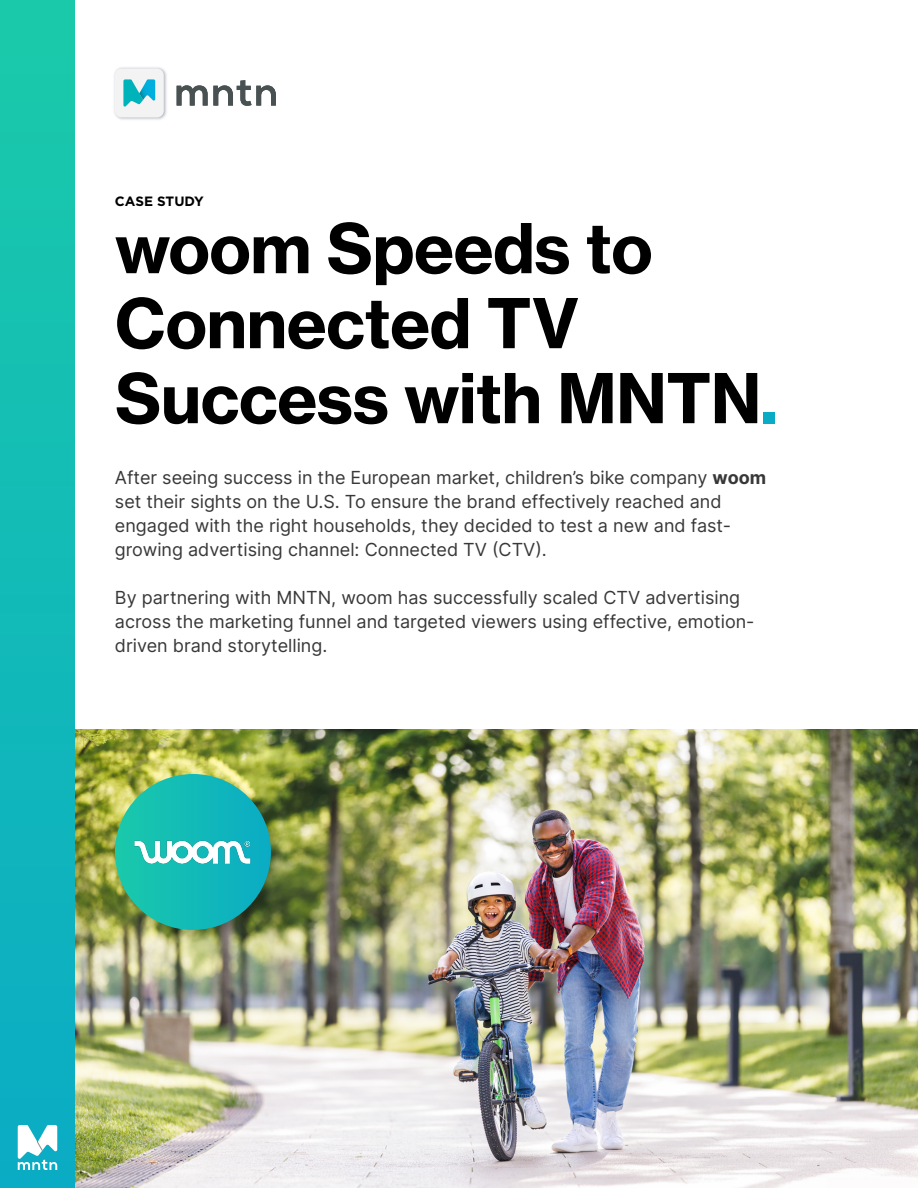
<style>
.page{position:relative;width:918px;height:1188px;background:#fff}
.page>*{position:absolute;margin:0;border:0;box-sizing:border-box;transform-origin:0 0}
.t1{font:67.5px/75px "N Haas Grotesk TX Pro 75 Bd";letter-spacing:-.01em;color:#000}
.t2{font:18px/24px "Inter";color:#383838}
.t3{font:700 13.5px "Gotham";color:#000}
.s1{color:#0aabc5}
.s2{font-weight:700}
</style>
<div class="page">
<div style="left:0;top:0;width:75px;height:1188px;background:linear-gradient(to bottom,#1acaa9,#0aabc5)"></div>
<svg style="left:18px;top:1125px;width:39px;height:45px"></svg>
<img style="left:160px;top:67px;width:7px;height:53px">
<img style="left:75px;top:729px;width:843px;height:459px">
<div style="left:113px;top:772px;width:172px;height:172px;background:#000;opacity:.15"></div>
<div style="left:115px;top:774px;width:156px;height:156px;background:linear-gradient(to right,#1ac9aa,#0babc3);border-radius:78px"></div>
<img style="left:133px;top:837px;width:120px;height:30px">
<img style="left:114px;top:67px;width:46px;height:53px">
<div style="left:115px;top:69px;width:49px;height:48px;background:#f3f3f4;border-radius:7px"></div>
<svg style="left:177px;top:80px;width:99px;height:26px"></svg>
<svg style="left:123px;top:79px;width:32px;height:28px"></svg>
<p class="t3" style="left:115px;top:192px;width:90px">CASE STUDY</p>
<h1 class="t1" style="left:115px;top:211px;width:664px">woom Speeds to<br>Connected TV<br>Success with MNTN<span class="s1">.</span></h1>
<p class="t2" style="left:115px;top:465px;width:653px">After seeing success in the European market, children’s bike company <span class="s2">woom </span>set their sights on the U.S. To ensure the brand effectively reached and engaged with the right households, they decided to test a new and fast&shy;growing advertising channel: Connected TV (CTV).</p>
<p class="t2" style="left:115px;top:585px;width:641px">By partnering with MNTN, woom has successfully scaled CTV advertising across the marketing funnel and targeted viewers using effective, emotion&shy;driven brand storytelling.</p>
</div>
